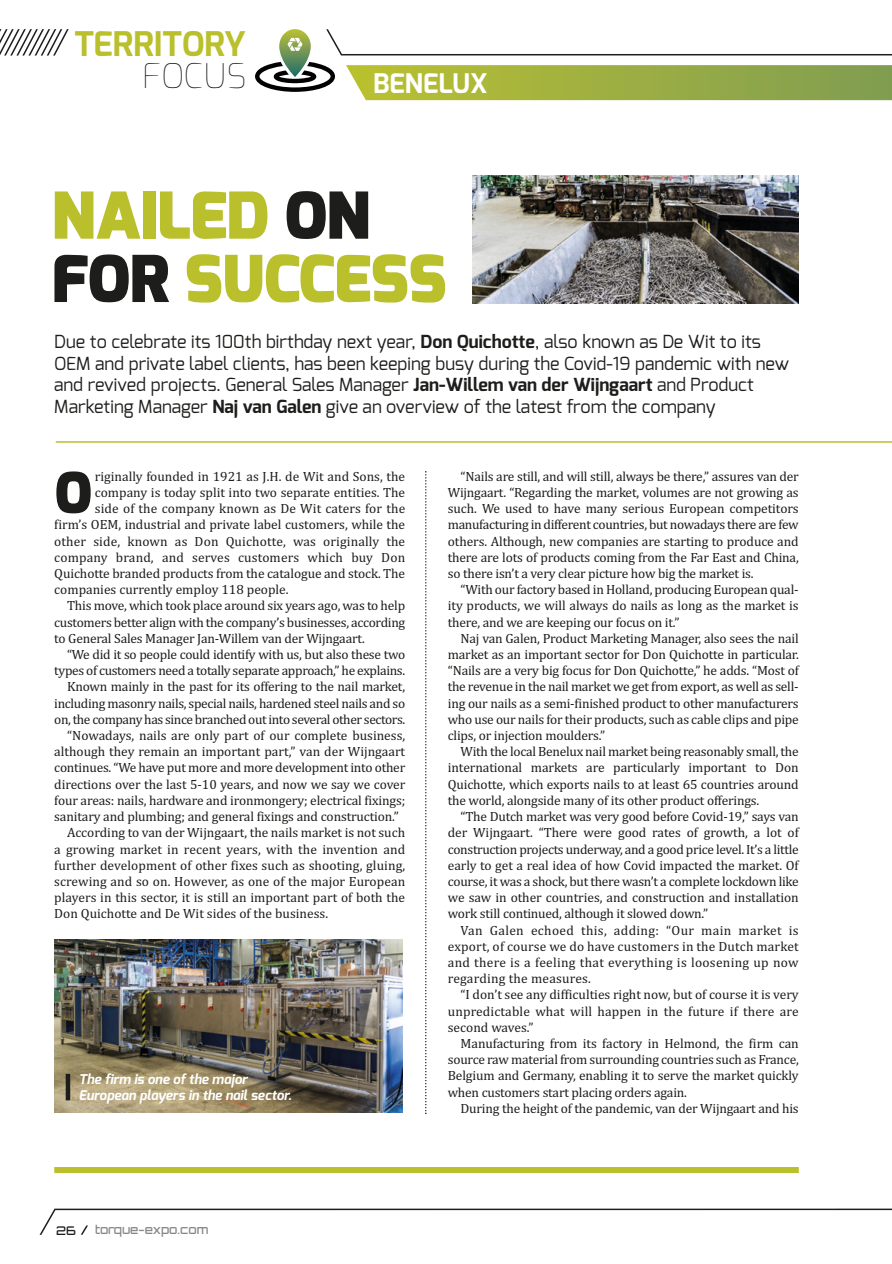
<style>
.page{position:relative;width:892px;height:1264px;background:#fff}
.page>*{position:absolute;margin:0;border:0;box-sizing:border-box;transform-origin:0 0}
.t1{font:900 64.5px/63.3px "Exo";letter-spacing:-.01em;color:#bac02c}
.t2{font:900 56.55px "Exo";color:#1d1d1b}
.t3{font:700 33.9px "Exo";color:#bac02c}
.t4{font:100 33.9px "Exo";color:#1d1d1b}
.t5{font:700 27px "Exo";color:#fff}
.t6{font:18px/21.6px "Exo";color:#1d1d1b}
.t7{font:13.5px/16.2px "Cambria";letter-spacing:-.01em;color:#1d1d1b;text-align:justify}
.t8{font:13.5px "Cambria";letter-spacing:.01em;color:#1d1d1b}
.t9{font:13.5px "Cambria";letter-spacing:-.03em;color:#1d1d1b}
.t10{font:italic 700 13.5px/16.2px "Exo";color:#fff}
.t11{font:500 12px "Orbitron";color:#878787}
.t12{font:500 12px "Orbitron";color:#1d1d1b}
.s1{color:#1d1d1b}
.s2{font-weight:700}
</style>
<div class="page">
<svg style="left:0;top:29px;width:69px;height:27px"></svg>
<svg style="left:255px;top:29px;width:637px;height:71px"></svg>
<div style="left:54px;top:1166px;width:744px;height:6px;background:#bac02c"></div>
<svg style="left:40px;top:1208px;width:852px;height:26px"></svg>
<svg style="left:425px;top:471px;width:1px;height:643px"></svg>
<img style="left:472px;top:175px;width:326px;height:128px">
<hr style="left:56px;top:441px;width:836px;height:1px;background:#bac02c">
<img style="left:54px;top:939px;width:348px;height:173px">
<hr style="left:66px;top:1073px;width:4px;height:27px;background:#1d1d1b">
<h3 class="t3" style="left:74px;top:30px;width:173px">TERRITORY</h3>
<h3 class="t4" style="left:142px;top:57px;width:106px">FOCUS</h3>
<h3 class="t5" style="left:373px;top:71px;width:116px">BENELUX</h3>
<h1 class="t1" style="left:52px;top:190px;width:396px">NAILED <span class="s1">ON<br>FOR</span> SUCCESS</h1>
<p class="t6" style="left:54px;top:332px;width:736px">Due to celebrate its 100th birthday next year, <span class="s2">Don Quichotte</span>, also known as De Wit to its OEM and private label clients, has been keeping busy during the Covid-19 pandemic with new and revived projects. General Sales Manager <span class="s2">Jan-Willem van der Wijngaart</span> and Product Marketing Manager <span class="s2">Naj van Galen</span> give an overview of the latest from the company</p>
<h2 class="t2" style="left:54px;top:469px;width:39px">O</h2>
<p class="t7" style="left:95px;top:469px;width:312px">riginally founded in 1921 as J.H. de Wit and Sons, the</p>
<p class="t7" style="left:95px;top:485px;width:312px">company is today split into two separate entities. The</p>
<p class="t8" style="left:95px;top:503px;width:312px">side of the company known as De Wit caters for the</p>
<p class="t7" style="left:54px;top:518px;width:352px">firm’s OEM, industrial and private label customers, while the</p>
<p class="t8" style="left:54px;top:536px;width:352px">other side, known as Don Quichotte, was originally the</p>
<p class="t8" style="left:54px;top:552px;width:352px">company brand, and serves customers which buy Don</p>
<p class="t7" style="left:54px;top:566px;width:352px">Quichotte branded products from the catalogue and stock. The</p>
<p class="t7" style="left:54px;top:583px;width:236px">companies currently employ 118 people.</p>
<p class="t7" style="left:67px;top:599px;width:340px">This move, which took place around six years ago, was to help</p>
<p class="t7" style="left:54px;top:615px;width:352px">customers better align with the company’s businesses, according</p>
<p class="t7" style="left:54px;top:631px;width:312px">to General Sales Manager Jan‐Willem van der Wijngaart.</p>
<p class="t7" style="left:67px;top:647px;width:340px">“We did it so people could identify with us, but also these two</p>
<p class="t7" style="left:54px;top:664px;width:352px">types of customers need a totally separate approach,” he explains.</p>
<p class="t7" style="left:67px;top:680px;width:339px">Known mainly in the past for its offering to the nail market,</p>
<p class="t7" style="left:54px;top:696px;width:352px">including masonry nails, special nails, hardened steel nails and so</p>
<p class="t9" style="left:54px;top:714px;width:352px">on, the company has since branched out into several other sectors.</p>
<p class="t7" style="left:67px;top:728px;width:340px">“Nowadays, nails are only part of our complete business,</p>
<p class="t7" style="left:54px;top:745px;width:352px">although they remain an important part,” van der Wijngaart</p>
<p class="t7" style="left:54px;top:761px;width:352px">continues. “We have put more and more development into other</p>
<p class="t7" style="left:54px;top:777px;width:352px">directions over the last 5‐10 years, and now we say we cover</p>
<p class="t7" style="left:54px;top:793px;width:352px">four areas: nails, hardware and ironmongery; electrical fixings;</p>
<p class="t7" style="left:54px;top:809px;width:346px">sanitary and plumbing; and general fixings and construction.”</p>
<p class="t7" style="left:67px;top:826px;width:339px">According to van der Wijngaart, the nails market is not such</p>
<p class="t8" style="left:54px;top:844px;width:352px">a growing market in recent years, with the invention and</p>
<p class="t7" style="left:54px;top:858px;width:352px">further development of other fixes such as shooting, gluing,</p>
<p class="t7" style="left:54px;top:874px;width:352px">screwing and so on. However, as one of the major European</p>
<p class="t7" style="left:54px;top:890px;width:352px">players in this sector, it is still an important part of both the</p>
<p class="t7" style="left:54px;top:907px;width:275px">Don Quichotte and De Wit sides of the business.</p>
<p class="t10" style="left:79px;top:1072px;width:214px">The firm is one of the major<br>European players in the nail sector.</p>
<p class="t7" style="left:448px;top:469px;width:352px;text-indent:13px">“Nails are still, and will still, always be there,” assures van der Wijngaart. “Regarding the market, volumes are not growing as such. We used to have many serious European competitors manufacturing in different countries, but nowadays there are few others. Although, new companies are starting to produce and there are lots of products coming from the Far East and China, so there isn’t a very clear picture how big the market is.</p>
<p class="t7" style="left:448px;top:583px;width:352px;text-indent:13px">“With our factory based in Holland, producing European qual‐ ity products, we will always do nails as long as the market is there, and we are keeping our focus on it.”</p>
<p class="t7" style="left:448px;top:631px;width:352px;text-indent:13px">Naj van Galen, Product Marketing Manager, also sees the nail market as an important sector for Don Quichotte in particular. “Nails are a very big focus for Don Quichotte,” he adds. “Most of the revenue in the nail market we get from export, as well as sell‐ ing our nails as a semi‐finished product to other manufacturers who use our nails for their products, such as cable clips and pipe clips, or injection moulders.”</p>
<p class="t7" style="left:448px;top:745px;width:352px;text-indent:13px">With the local Benelux nail market being reasonably small, the international markets are particularly important to Don Quichotte, which exports nails to at least 65 countries around the world, alongside many of its other product offerings.</p>
<p class="t7" style="left:448px;top:809px;width:352px;text-indent:13px">“The Dutch market was very good before Covid‐19,” says van der Wijngaart. “There were good rates of growth, a lot of construction projects underway, and a good price level. It’s a little early to get a real idea of how Covid impacted the market. Of course, it was a shock, but there wasn’t a complete lockdown like we saw in other countries, and construction and installation work still continued, although it slowed down.”</p>
<p class="t7" style="left:448px;top:923px;width:352px;text-indent:13px">Van Galen echoed this, adding: “Our main market is export, of course we do have customers in the Dutch market and there is a feeling that everything is loosening up now regarding the measures.</p>
<p class="t7" style="left:448px;top:988px;width:352px;text-indent:13px">“I don’t see any difficulties right now, but of course it is very unpredictable what will happen in the future if there are second waves.”</p>
<p class="t7" style="left:448px;top:1036px;width:352px;text-indent:13px">Manufacturing from its factory in Helmond, the firm can source raw material from surrounding countries such as France, Belgium and Germany, enabling it to serve the market quickly when customers start placing orders again.</p>
<p class="t7" style="left:460px;top:1101px;width:340px">During the height of the pandemic, van der Wijngaart and his</p>
<p class="t12" style="left:56px;top:1222px;width:21px">26</p>
<p class="t11" style="left:95px;top:1222px;width:115px">torque-expo.com</p>
</div>
